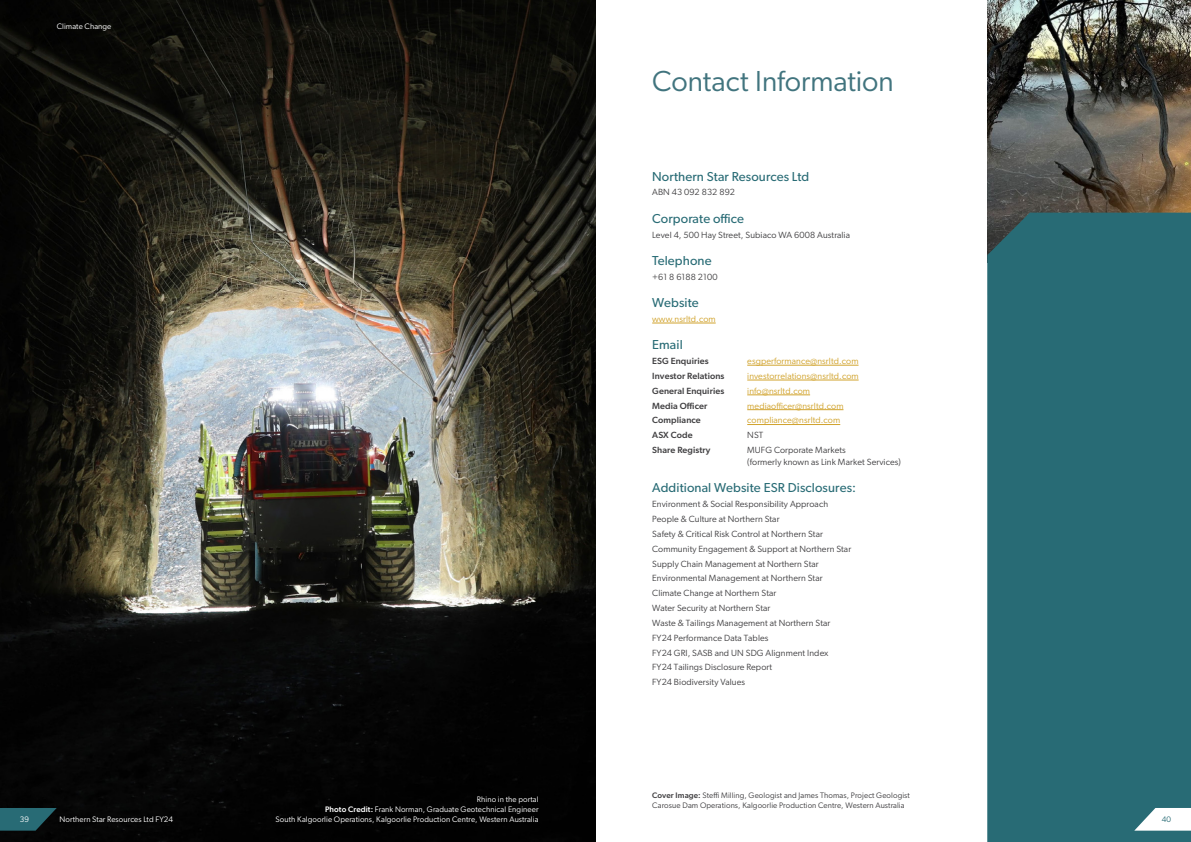
<style>
.page{position:relative;width:1191px;height:842px;background:#fff}
.page>*{position:absolute;margin:0;border:0;box-sizing:border-box;transform-origin:0 0}
.t1{font:29px "Gibson";color:#41747e}
.t2{font:13px "Gibson";letter-spacing:.01em;color:#286b75}
.t3{font:9px/14.8px "Gibson";letter-spacing:.01em;color:#414042}
.t4{font:9px "Gibson";letter-spacing:.01em;color:#d1a32c}
.t5{font:500 9px "Gibson";letter-spacing:.01em;color:#414042}
.t6{font:8px/10px "Gibson";letter-spacing:.01em;color:#fff;text-align:right}
.t7{font:8px/10px "Gibson";letter-spacing:.01em;color:#414042}
.t8{font:8px "Gibson";color:#286b75}
.s1{font-weight:500}
</style>
<div class="page">
<svg style="left:595px;top:0;width:1px;height:842px"></svg>
<img style="left:987px;top:0;width:204px;height:213px">
<div style="left:987px;top:213px;width:204px;height:629px;background:#286b75"></div>
<hr style="left:652px;top:323px;width:63px;height:1px;background:#d1a32c">
<hr style="left:747px;top:365px;width:111px;height:1px;background:#d1a32c">
<hr style="left:747px;top:380px;width:111px;height:1px;background:#d1a32c">
<hr style="left:747px;top:395px;width:63px;height:1px;background:#d1a32c">
<hr style="left:747px;top:409px;width:96px;height:1px;background:#d1a32c">
<hr style="left:747px;top:424px;width:93px;height:1px;background:#d1a32c">
<img style="left:0;top:0;width:595px;height:842px">
<svg style="left:1134px;top:808px;width:57px;height:23px"></svg>
<svg style="left:0;top:808px;width:57px;height:23px"></svg>
<p class="t6" style="left:57px;top:21px;width:56px">Climate Change</p>
<h1 class="t1" style="left:652px;top:63px;width:243px">Contact Information</h1>
<h2 class="t2" style="left:652px;top:168px;width:159px">Northern Star Resources Ltd</h2>
<p class="t3" style="left:652px;top:185px;width:84px">ABN 43 092 832 892</p>
<h2 class="t2" style="left:652px;top:210px;width:93px">Corporate office</h2>
<p class="t3" style="left:652px;top:227px;width:199px">Level 4, 500 Hay Street, Subiaco WA 6008 Australia</p>
<h2 class="t2" style="left:652px;top:253px;width:61px">Telephone</h2>
<p class="t3" style="left:652px;top:269px;width:67px">+61 8 6188 2100</p>
<h2 class="t2" style="left:652px;top:295px;width:48px">Website</h2>
<p class="t4" style="left:652px;top:313px;width:65px">www.nsrltd.com</p>
<h2 class="t2" style="left:652px;top:337px;width:32px">Email</h2>
<p class="t5" style="left:652px;top:356px;width:58px">ESG Enquiries</p>
<p class="t4" style="left:747px;top:355px;width:113px">esgperformance@nsrltd.com</p>
<p class="t5" style="left:652px;top:370px;width:74px">Investor Relations</p>
<p class="t4" style="left:747px;top:370px;width:113px">investorrelations@nsrltd.com</p>
<p class="t5" style="left:652px;top:385px;width:74px">General Enquiries</p>
<p class="t4" style="left:747px;top:385px;width:64px">info@nsrltd.com</p>
<p class="t5" style="left:652px;top:400px;width:57px">Media Officer</p>
<p class="t4" style="left:747px;top:400px;width:98px">mediaofficer@nsrltd.com</p>
<p class="t5" style="left:652px;top:415px;width:50px">Compliance</p>
<p class="t4" style="left:747px;top:415px;width:94px">compliance@nsrltd.com</p>
<p class="t5" style="left:652px;top:430px;width:42px">ASX Code</p>
<p class="t3" style="left:747px;top:428px;width:17px">NST</p>
<p class="t5" style="left:652px;top:444px;width:60px">Share Registry</p>
<p class="t3" style="left:747px;top:444px;width:155px;line-height:12px">MUFG Corporate Markets<br>(formerly known as Link Market Services)</p>
<h2 class="t2" style="left:652px;top:480px;width:205px">Additional Website ESR Disclosures:</h2>
<p class="t3" style="left:652px;top:497px;width:200px">Environment &amp; Social Responsibility Approach People &amp; Culture at Northern Star<br>Safety &amp; Critical Risk Control at Northern Star Community Engagement &amp; Support at Northern Star Supply Chain Management at Northern Star Environmental Management at Northern Star Climate Change at Northern Star<br>Water Security at Northern Star<br>Waste &amp; Tailings Management at Northern Star FY24 Performance Data Tables<br>FY24 GRI, SASB and UN SDG Alignment Index<br>FY24 Tailings Disclosure Report<br>FY24 Biodiversity Values</p>
<p class="t6" style="left:276px;top:794px;width:264px">Rhino in the portal<br><span class="s1">Photo Credit:</span> Frank Norman, Graduate Geotechnical Engineer<br>South Kalgoorlie Operations, Kalgoorlie Production Centre, Western Australia</p>
<p class="t7" style="left:652px;top:790px;width:259px"><span class="s1">Cover Image:</span> Steffi Milling, Geologist and James Thomas, Project Geologist<br>Carosue Dam Operations, Kalgoorlie Production Centre, Western Australia</p>
<p class="t6" style="left:20px;top:814px;width:11px">39</p>
<p class="t6" style="left:60px;top:814px;width:115px">Northern Star Resources Ltd FY24</p>
<p class="t8" style="left:1162px;top:814px;width:11px">40</p>
</div>
